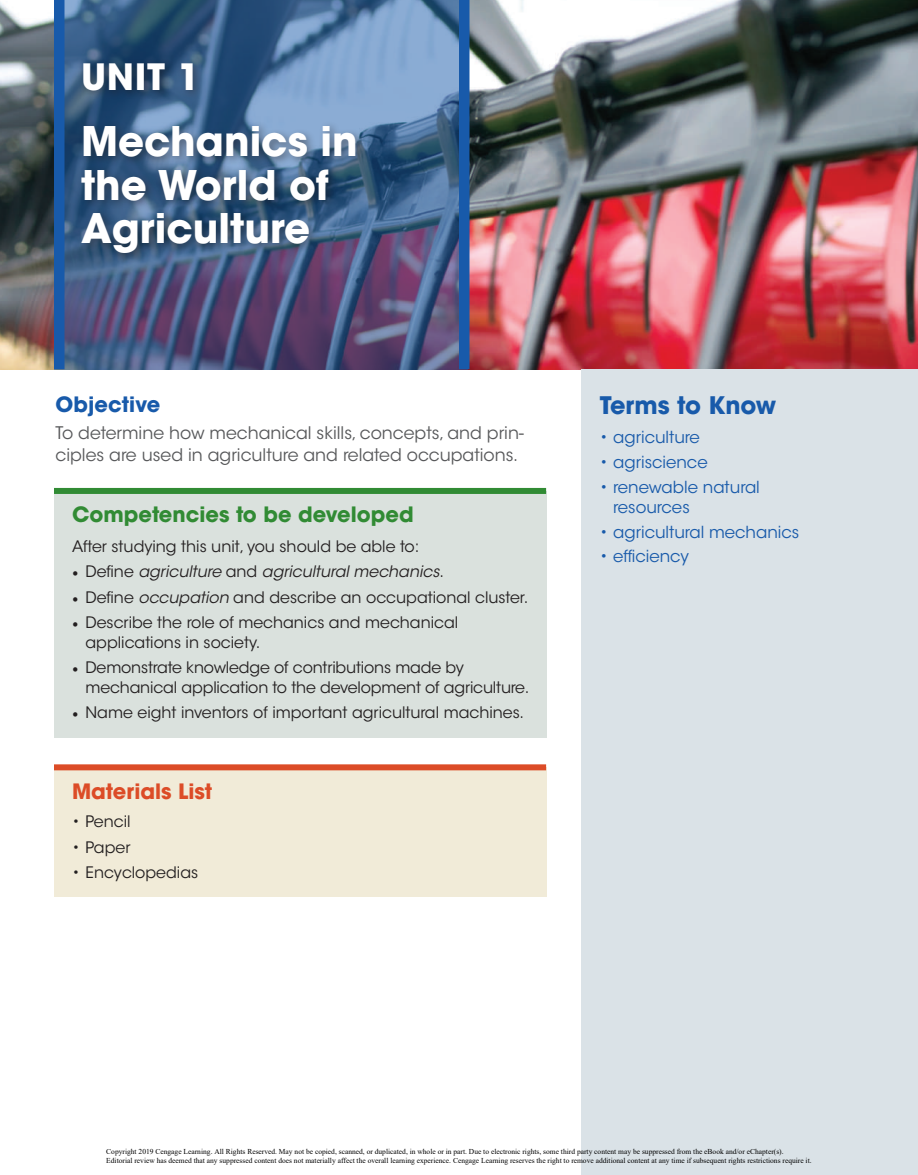
<style>
.page{position:relative;width:918px;height:1175px;background:#fff}
.page>*{position:absolute;margin:0;border:0;box-sizing:border-box;transform-origin:0 0}
.t1{font:700 40.5px/43.5px "ITC Avant Garde Std";color:#fff}
.t2{font:700 36px "ITC Avant Garde Std";color:#fff}
.t3{font:700 24px "ITC Avant Garde Std";color:#185aaa}
.t4{font:700 21px "ITC Avant Garde Std";color:#318b34}
.t5{font:700 21px "ITC Avant Garde Std";color:#dc4c27}
.t6{font:700 21px "ITC Avant Garde Std";color:#185aaa}
.t7{font:17.25px/22.5px "ITC Avant Garde Std";color:#57585a}
.t8{font:16.5px/20.2px "ITC Avant Garde Std";color:#185aaa}
.t9{font:15.75px/19.5px "ITC Avant Garde Std";color:#231f20}
.t10{font:italic 15.75px "ITC Avant Garde Std";color:#231f20}
.t11{font:7.5px/9px "Times New Roman";color:#000}
.s1{font-family:"Minion Pro";font-style:normal;font-size:16.5px}
.s2{font-style:normal}
.s3{font-family:"Minion Pro";font-size:16.5px}
.s4{font-style:italic}
</style>
<div class="page">
<img style="left:0;top:0;width:918px;height:369px">
<div style="left:582px;top:369px;width:336px;height:805px;background:#dae2e7"></div>
<svg style="left:64px;top:0;width:395px;height:369px;background:#52658d"></svg>
<div style="left:78px;top:58px;width:126px;height:43px;background:#231f20;opacity:.5"></div>
<div style="left:459px;top:0;width:11px;height:369px;background:#185aaa"></div>
<div style="left:54px;top:0;width:10px;height:369px;background:#185aaa"></div>
<div style="left:76px;top:121px;width:290px;height:143px;background:#231f20;opacity:.5"></div>
<div style="left:54px;top:767px;width:492px;height:129px;background:#f1ebd8"></div>
<div style="left:54px;top:764px;width:492px;height:6px;background:#dc4c27"></div>
<div style="left:54px;top:491px;width:492px;height:246px;background:#dae1dd"></div>
<div style="left:54px;top:488px;width:492px;height:6px;background:#318b34"></div>
<p class="t2" style="left:81px;top:53px;width:121px">Unit 1</p>
<p class="t1" style="left:81px;top:119px;width:278px">Mechanics in the World of<br>Agriculture</p>
<p class="t6" style="left:56px;top:390px;width:107px">Objective</p>
<p class="t7" style="left:56px;top:421px;width:470px">To determine how mechanical skills, concepts, and prin&shy;ciples are used in agriculture and related occupations.</p>
<p class="t4" style="left:72px;top:501px;width:343px">Competencies to be developed</p>
<p class="t9" style="left:72px;top:536px;width:349px">After studying this unit, you should be able to:</p>
<p class="t10" style="left:72px;top:562px;width:374px"><span class="s1">•</span> <span class="s2">Define</span> agriculture <span class="s2">and</span> agricultural mechanics<span class="s2">.</span></p>
<p class="t9" style="left:72px;top:587px;width:458px"><span class="s3">•</span> Define <span class="s4">occupation</span> and describe an occupational cluster.</p>
<p class="t9" style="left:85px;top:613px;width:374px;text-indent:-13px"><span class="s3">•</span> Describe the role of mechanics and mechanical applications in society.</p>
<p class="t9" style="left:86px;top:658px;width:445px;text-indent:-14px"><span class="s3">•</span> Demonstrate knowledge of contributions made by mechanical application to the development of agriculture.</p>
<p class="t9" style="left:72px;top:703px;width:454px"><span class="s3">•</span> Name eight inventors of important agricultural machines.</p>
<p class="t5" style="left:72px;top:777px;width:142px">Materials List</p>
<p class="t9" style="left:72px;top:812px;width:60px">• Pencil</p>
<p class="t9" style="left:72px;top:837px;width:60px">• Paper</p>
<p class="t9" style="left:72px;top:863px;width:128px">• Encyclopedias</p>
<p class="t3" style="left:600px;top:389px;width:178px">Terms to Know</p>
<p class="t8" style="left:600px;top:427px;width:102px">• agriculture</p>
<p class="t8" style="left:600px;top:452px;width:109px">• agriscience</p>
<p class="t8" style="left:613px;top:477px;width:148px;text-indent:-13px">• renewable natural resources</p>
<p class="t8" style="left:600px;top:522px;width:201px">• agricultural mechanics</p>
<p class="t8" style="left:600px;top:546px;width:91px">• efficiency</p>
<p class="t11" style="left:106px;top:1146px;width:707px">Copyright 2019 Cengage Learning. All Rights Reserved. May not be copied, scanned, or duplicated, in whole or in part. Due to electronic rights, some third party content may be suppressed from the eBook and/or eChapter(s).<br>Editorial review has deemed that any suppressed content does not materially affect the overall learning experience. Cengage Learning reserves the right to remove additional content at any time if subsequent rights restrictions require it.</p>
</div>
